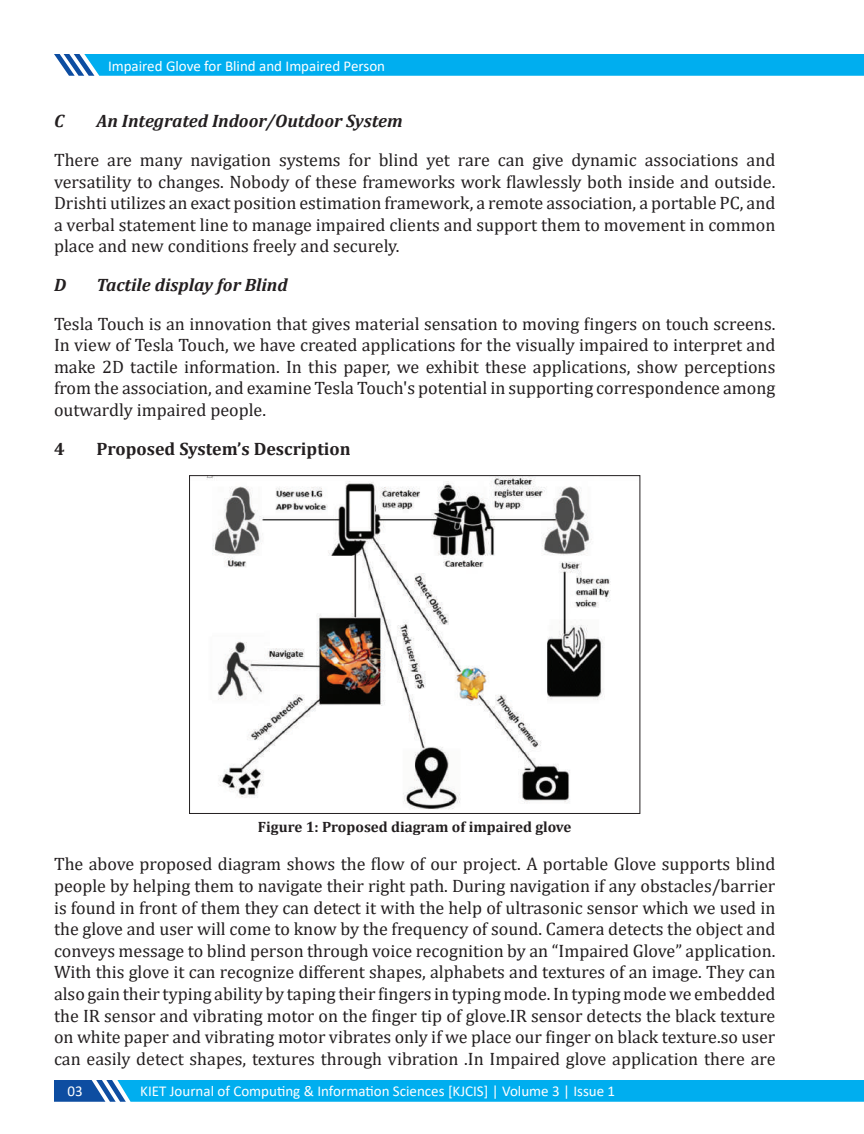
<style>
.page{position:relative;width:864px;height:1134px;background:#fff}
.page>*{position:absolute;margin:0;border:0;box-sizing:border-box;transform-origin:0 0}
.t1{font:18px/21.6px "Cambria";color:#231f20;text-align:justify}
.t2{font:italic 700 18px "Cambria";color:#231f20}
.t3{font:700 18px "Cambria";color:#231f20}
.t4{font:15px "Calibri";color:#fff}
.t5{font:700 15px "Cambria";color:#231f20}
</style>
<div class="page">
<svg style="left:54px;top:54px;width:810px;height:22px;background:#09aeed"></svg>
<img style="left:206px;top:477px;width:405px;height:332px">
<div style="left:189px;top:475px;width:451px;height:339px;border:1px solid #231f20"></div>
<svg style="left:54px;top:1080px;width:810px;height:22px;background:#08a9ea"></svg>
<p class="t4" style="left:108px;top:55px;width:279px">Impaired Glove for Blind and Impaired Person</p>
<p class="t2" style="left:54px;top:109px;width:11px">C</p>
<p class="t2" style="left:97px;top:109px;width:308px">An Integrated Indoor/Outdoor System</p>
<p class="t1" style="left:54px;top:149px;width:723px">There are many navigation systems for blind yet rare can give dynamic associations and versatility to changes. Nobody of these frameworks work flawlessly both inside and outside.<br>Drishti utilizes an exact position estimation framework, a remote association, a portable PC, and a verbal statement line to manage impaired clients and support them to movement in common place and new conditions freely and securely.</p>
<p class="t2" style="left:54px;top:272px;width:14px">D</p>
<p class="t2" style="left:97px;top:272px;width:193px">Tactile display for Blind</p>
<p class="t1" style="left:54px;top:313px;width:723px">Tesla Touch is an innovation that gives material sensation to moving fingers on touch screens.<br>In view of Tesla Touch, we have created applications for the visually impaired to interpret and make 2D tactile information. In this paper, we exhibit these applications, show perceptions from the association, and examine Tesla Touch's potential in supporting correspondence among outwardly impaired people.</p>
<p class="t3" style="left:54px;top:436px;width:12px">4</p>
<p class="t3" style="left:97px;top:436px;width:256px">Proposed System’s Description</p>
<p class="t5" style="left:258px;top:816px;width:315px">Figure 1: Proposed diagram of impaired glove</p>
<p class="t1" style="left:54px;top:853px;width:723px">The above proposed diagram shows the flow of our project. A portable Glove supports blind people by helping them to navigate their right path. During navigation if any obstacles/barrier is found in front of them they can detect it with the help of ultrasonic sensor which we used in the glove and user will come to know by the frequency of sound. Camera detects the object and conveys message to blind person through voice recognition by an “Impaired Glove” application.<br>With this glove it can recognize different shapes, alphabets and textures of an image. They can also gain their typing ability by taping their fingers in typing mode. In typing mode we embedded the IR sensor and vibrating motor on the finger tip of glove.IR sensor detects the black texture on white paper and vibrating motor vibrates only if we place our finger on black texture.so user can easily detect shapes, textures through vibration .In Impaired glove application there are</p>
<p class="t4" style="left:68px;top:1080px;width:17px">03</p>
<p class="t4" style="left:140px;top:1080px;width:476px">KIET Journal of Computing &amp; Information Sciences [KJCIS] | Volume 3 | Issue 1</p>
</div>
